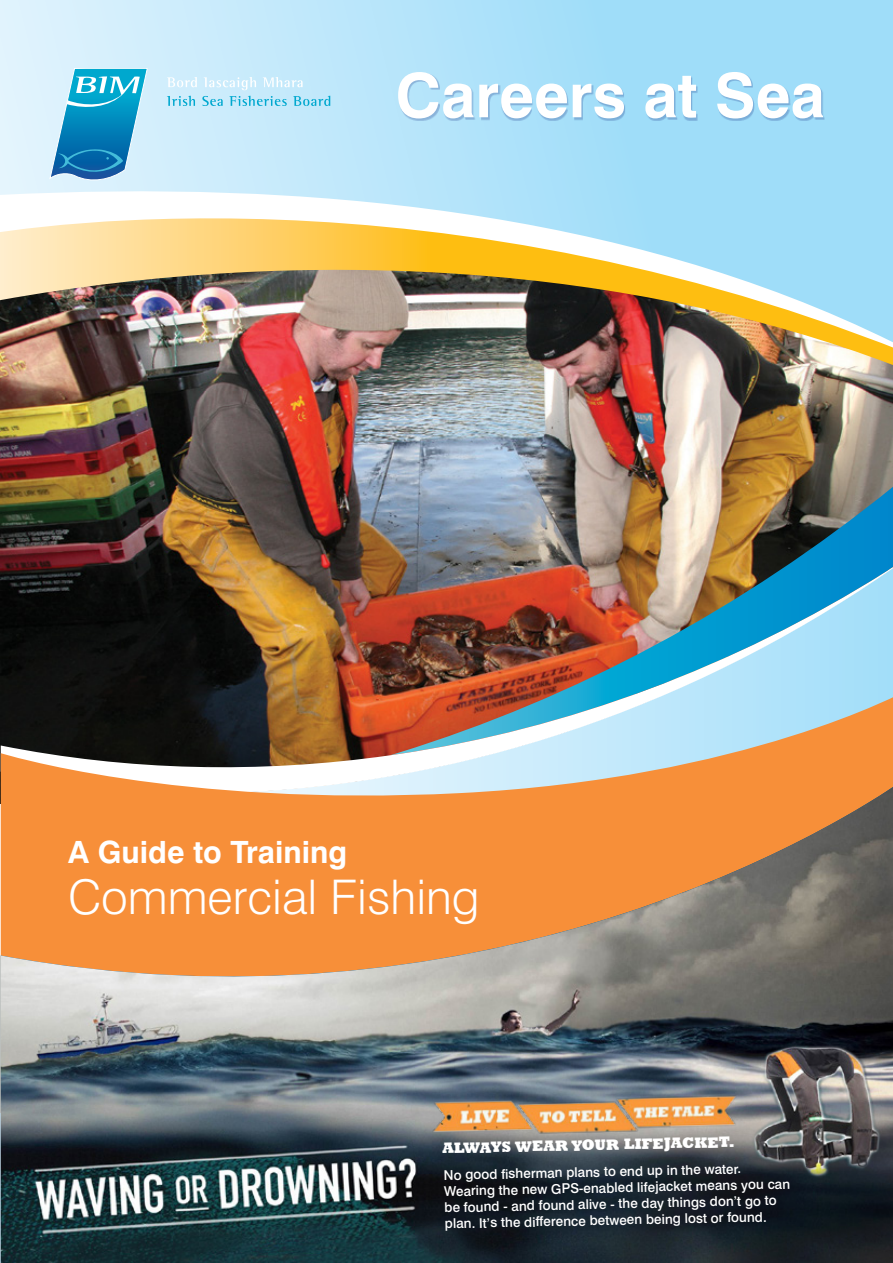
<style>
.page{position:relative;width:893px;height:1263px;background:#fff}
.page>*{position:absolute;margin:0;border:0;box-sizing:border-box;transform-origin:0 0}
.t1{font:700 61.35px "Swiss 721 BT";color:#fff}
.t2{font:300 47.7px "Swiss 721 BT";color:#fff}
.t3{font:700 30.75px "Swiss 721 BT";color:#fff}
.t4{font:800 15.3px "Rockwell";color:#fff}
.t5{font:500 13.5px/16.2px "Swiss 721 BT";color:#fff}
</style>
<div class="page">
<img style="left:0;top:365px;width:893px;height:438px">
<img style="left:390px;top:487px;width:503px;height:72px">
<img style="left:1px;top:559px;width:892px;height:132px">
<svg style="left:1px;top:691px;width:892px;height:88px;background:#9c8d7f"></svg>
<img style="left:1px;top:787px;width:892px;height:476px">
<img style="left:742px;top:1024px;width:151px;height:167px">
<img style="left:429px;top:1090px;width:313px;height:50px">
<img style="left:0;top:352px;width:893px;height:13px">
<img style="left:0;top:342px;width:893px;height:10px">
<svg style="left:0;top:0;width:893px;height:342px;background:#b9cfcd"></svg>
<svg style="left:50px;top:68px;width:98px;height:116px;background:#57afd3"></svg>
<svg style="left:167px;top:77px;width:30px;height:10px"></svg>
<svg style="left:204px;top:77px;width:52px;height:13px"></svg>
<svg style="left:263px;top:77px;width:40px;height:10px"></svg>
<svg style="left:167px;top:96px;width:28px;height:10px"></svg>
<svg style="left:202px;top:96px;width:21px;height:10px"></svg>
<svg style="left:229px;top:96px;width:58px;height:10px"></svg>
<svg style="left:293px;top:96px;width:37px;height:10px"></svg>
<div style="left:400px;top:74px;width:425px;height:47px;background:#25408f;opacity:.3"></div>
<p class="t1" style="left:395px;top:58px;width:431px">Careers at Sea</p>
<p class="t3" style="left:68px;top:833px;width:280px">A Guide to Training</p>
<p class="t2" style="left:68px;top:868px;width:413px">Commercial Fishing</p>
<p class="t4" style="left:442px;top:1138px;width:294px;rotate:-1deg">ALWAYS WEAR YOUR LIFEJACKET.</p>
<p class="t5" style="left:444px;top:1166px;width:299px;rotate:-1deg">No good fi sherman plans to end up in the water.</p>
<p class="t5" style="left:444px;top:1182px;width:348px;rotate:-1deg">Wearing the new GPS-enabled lifejacket means you can be found - and found alive - the day things don’t go to plan. It’s the difference between being lost or found.</p>
</div>
